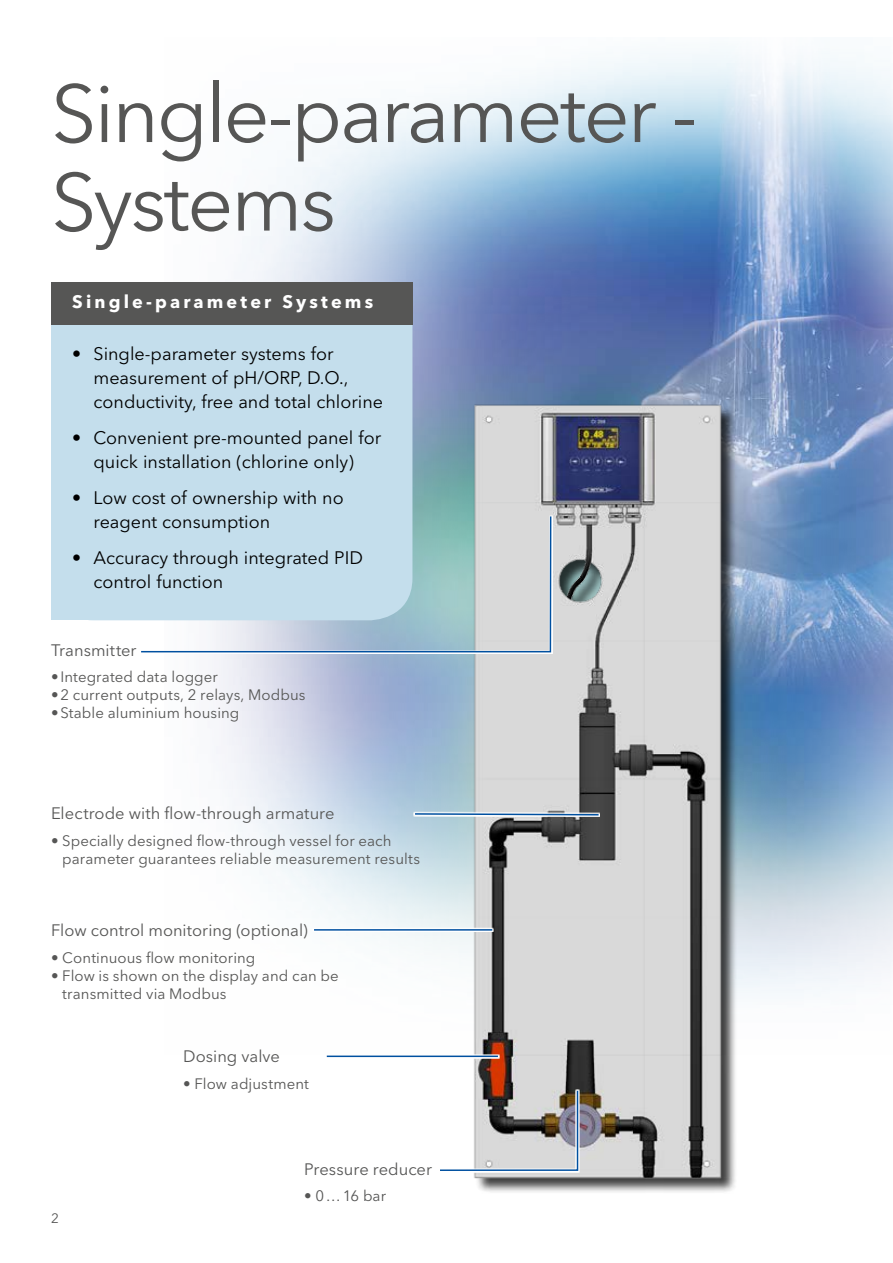
<style>
.page{position:relative;width:893px;height:1263px;background:#fff}
.page>*{position:absolute;margin:0;border:0;box-sizing:border-box;transform-origin:0 0}
.t1{font:81px/88.5px "Avenir Next LT Pro";letter-spacing:-.03em;color:#565655}
.t2{font:18px/24px "Avenir Next LT Pro";color:#000}
.t3{font:700 18px "Avenir Next LT Pro";letter-spacing:.175em;color:#fff}
.t4{font:16.5px "Avenir Next LT Pro";color:#565655}
.t5{font:15px/18px "Avenir Next LT Pro";letter-spacing:.005em;color:#565655}
.t6{font:13.5px "Avenir Next LT Pro";color:#565655}
</style>
<div class="page">
<img style="left:212px;top:49px;width:681px;height:944px">
<img style="left:450px;top:381px;width:313px;height:811px">
<svg style="left:140px;top:515px;width:412px;height:138px;background:#bbced4"></svg>
<svg style="left:413px;top:816px;width:187px;height:1px"></svg>
<svg style="left:413px;top:812px;width:187px;height:4px"></svg>
<div style="left:312px;top:927px;width:182px;height:5px;background:#fff"></div>
<hr style="left:314px;top:929px;width:178px;height:2px;background:#0050a0">
<svg style="left:326px;top:1054px;width:174px;height:4px"></svg>
<hr style="left:327px;top:1055px;width:171px;height:2px;background:#0050a0">
<svg style="left:440px;top:1089px;width:139px;height:83px"></svg>
<div style="left:51px;top:282px;width:43px;height:338px;background:#c4deec"></div>
<div style="left:51px;top:282px;width:361px;height:338px;background:#c4deec;border-radius:43px"></div>
<div style="left:51px;top:282px;width:361px;height:43px;background:#565655"></div>
<h1 class="t1" style="left:51px;top:70px;width:648px">Single-parameter -<br>Systems</h1>
<p class="t3" style="left:72px;top:291px;width:302px">Single-parameter Systems</p>
<p class="t2" style="left:94px;top:342px;width:291px;text-indent:-21px">• Single-parameter systems for measurement of pH/ORP, D.O., conductivity, free and total chlorine</p>
<p class="t2" style="left:72px;top:426px;width:310px;text-align:center">• Convenient pre-mounted panel for quick installation (chlorine only)</p>
<p class="t2" style="left:94px;top:486px;width:252px;text-indent:-21px">• Low cost of ownership with no reagent consumption</p>
<p class="t2" style="left:94px;top:546px;width:271px;text-indent:-21px">• Accuracy through integrated PID control function</p>
<p class="t4" style="left:51px;top:640px;width:87px">Transmitter</p>
<p class="t5" style="left:51px;top:668px;width:168px">• Integrated data logger</p>
<p class="t5" style="left:51px;top:686px;width:256px">• 2 current outputs, 2 relays, Modbus</p>
<p class="t5" style="left:51px;top:704px;width:190px">• Stable aluminium housing</p>
<p class="t4" style="left:51px;top:803px;width:285px">Electrode with flow-through armature</p>
<p class="t5" style="left:62px;top:831px;width:359px;text-indent:-11px">• Specially designed flow-through vessel for each parameter guarantees reliable measurement results</p>
<p class="t4" style="left:51px;top:921px;width:258px">Flow control monitoring (optional)</p>
<p class="t5" style="left:51px;top:949px;width:206px">• Continuous flow monitoring</p>
<p class="t5" style="left:62px;top:967px;width:278px;text-indent:-11px">• Flow is shown on the display and can be transmitted via Modbus</p>
<p class="t4" style="left:183px;top:1046px;width:98px">Dosing valve</p>
<p class="t5" style="left:183px;top:1074px;width:127px">• Flow adjustment</p>
<p class="t6" style="left:51px;top:1210px;width:9px">2</p>
<p class="t4" style="left:304px;top:1159px;width:129px">Pressure reducer</p>
<p class="t5" style="left:304px;top:1187px;width:83px">• 0…16 bar</p>
</div>
